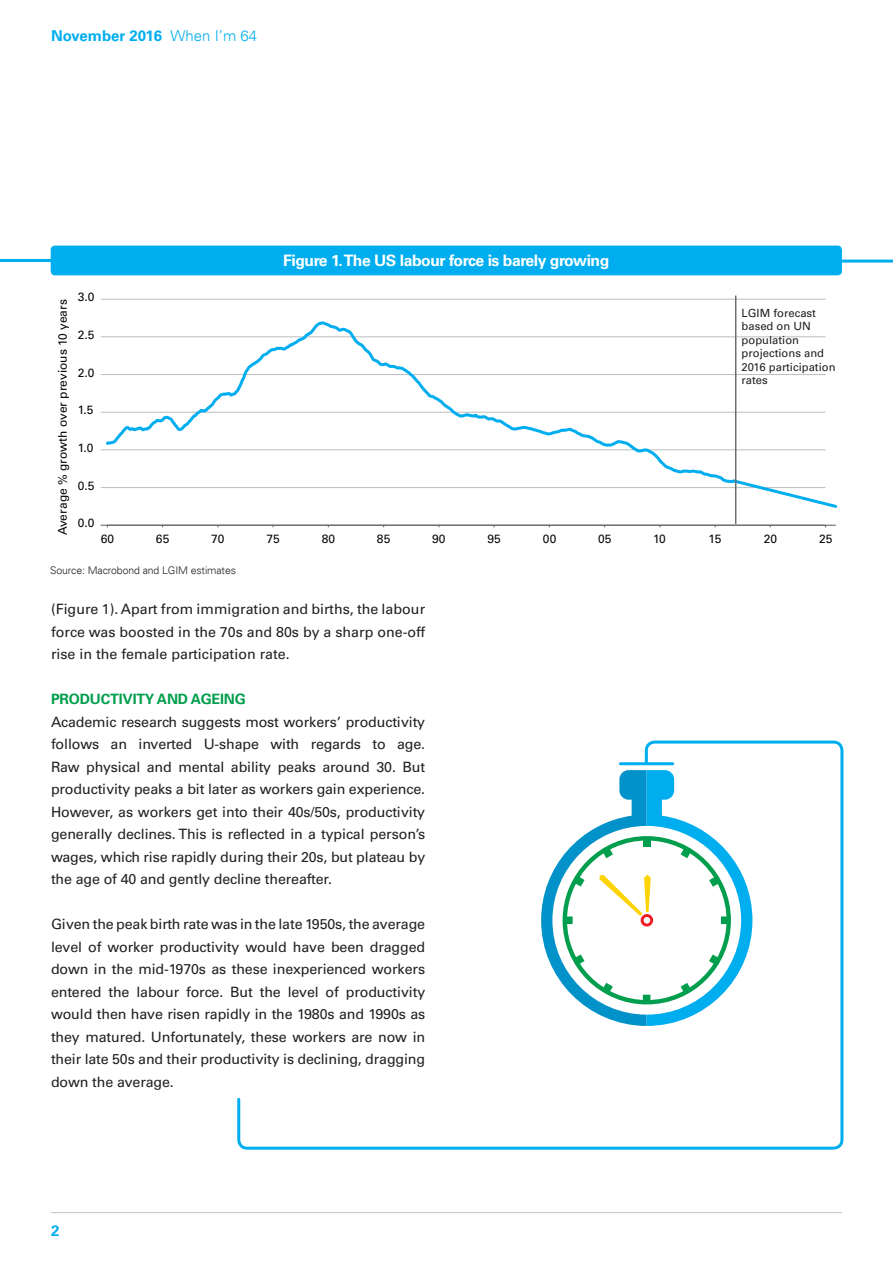
<style>
.page{position:relative;width:893px;height:1263px;background:#fff}
.page>*{position:absolute;margin:0;border:0;box-sizing:border-box;transform-origin:0 0}
.Graph_Title{font:700 15.75px "Univers LT Std";letter-spacing:-.03em;color:#fff}
.t1{font:700 15px "Univers LT Std";color:#00aeef}
.Body_Copy{font:14.25px/22.5px "Univers LT Std";letter-spacing:-.01em;color:#231f20;text-align:justify}
.Body_Copy_Heading_gr{font:700 14.25px "Univers LT Std";letter-spacing:-.01em;color:#009e4d}
.t2{font:12px "Univers LT Std";color:#050504}
.t3{font:11.25px/13.5px "Univers LT Std";color:#231f20}
.Source{font:300 10.5px "Univers LT";letter-spacing:-.01em;color:#231f20}
.s1{font-family:"Univers LT";font-weight:300}
</style>
<div class="page">
<hr style="left:51px;top:1212px;width:791px;height:1px;background:#c7c8ca">
<svg style="left:237px;top:740px;width:607px;height:410px"></svg>
<hr style="left:0;top:259px;width:72px;height:3px;background:#00aeef">
<hr style="left:831px;top:260px;width:62px;height:3px;background:#00aeef">
<hr style="left:101px;top:525px;width:724px;height:1px;background:#6c6d70">
<hr style="left:101px;top:487px;width:724px;height:1px;background:#bcbdc0">
<hr style="left:101px;top:449px;width:724px;height:1px;background:#bcbdc0">
<hr style="left:101px;top:412px;width:724px;height:1px;background:#bcbdc0">
<hr style="left:101px;top:374px;width:724px;height:1px;background:#bcbdc0">
<hr style="left:101px;top:336px;width:724px;height:1px;background:#bcbdc0">
<hr style="left:101px;top:299px;width:724px;height:1px;background:#bcbdc0">
<hr style="left:107px;top:525px;width:729px;height:1px;background:#6c6d70">
<svg style="left:103px;top:319px;width:735px;height:191px"></svg>
<hr style="left:735px;top:295px;width:1px;height:229px;background:#6c6d70">
<div style="left:51px;top:246px;width:791px;height:29px;background:#00aeef;border-radius:4px"></div>
<svg style="left:541px;top:770px;width:211px;height:256px"></svg>
<hr style="left:620px;top:762px;width:53px;height:3px;background:#00aeef">
<p class="t1" style="left:51px;top:27px;width:208px">November 2016 <span class="s1">When I’m 64</span></p>
<p class="Graph_Title" style="left:283px;top:251px;width:328px">Figure 1. The US labour force is barely growing</p>
<p class="t2" style="left:78px;top:290px;width:18px">3.0</p>
<p class="t2" style="left:55px;top:535px;width:238px;rotate:-90deg">Average % growth over previous 10 years</p>
<p class="t3" style="left:742px;top:306px;width:95px">LGIM forecast based on UN population projections and<br>2016 participation rates</p>
<p class="Source" style="left:50px;top:564px;width:187px">Source: Macrobond and LGIM estimates</p>
<p class="t2" style="left:78px;top:328px;width:18px">2.5</p>
<p class="t2" style="left:78px;top:365px;width:18px">2.0</p>
<p class="t2" style="left:78px;top:403px;width:17px">1.5</p>
<p class="t2" style="left:78px;top:441px;width:17px">1.0</p>
<p class="t2" style="left:78px;top:478px;width:18px">0.5</p>
<p class="t2" style="left:78px;top:516px;width:18px">0.0</p>
<p class="t2" style="left:101px;top:532px;width:15px">60</p>
<p class="t2" style="left:156px;top:532px;width:15px">65</p>
<p class="t2" style="left:211px;top:532px;width:15px">70</p>
<p class="t2" style="left:266px;top:532px;width:15px">75</p>
<p class="t2" style="left:322px;top:532px;width:15px">80</p>
<p class="t2" style="left:377px;top:532px;width:15px">85</p>
<p class="t2" style="left:432px;top:532px;width:15px">90</p>
<p class="t2" style="left:487px;top:532px;width:15px">95</p>
<p class="t2" style="left:543px;top:532px;width:15px">00</p>
<p class="t2" style="left:598px;top:532px;width:15px">05</p>
<p class="t2" style="left:653px;top:532px;width:14px">10</p>
<p class="t2" style="left:708px;top:532px;width:15px">15</p>
<p class="t2" style="left:764px;top:532px;width:15px">20</p>
<p class="t2" style="left:819px;top:532px;width:15px">25</p>
<p class="Body_Copy" style="left:51px;top:598px;width:376px">(Figure 1). Apart from immigration and births, the labour force was boosted in the 70s and 80s by a sharp one-off rise in the female participation rate.</p>
<p class="Body_Copy_Heading_gr" style="left:51px;top:691px;width:196px">PRODUCTIVITY AND AGEING</p>
<p class="Body_Copy" style="left:51px;top:710px;width:376px">Academic research suggests most workers’ productivity follows an inverted U-shape with regards to age.<br>Raw physical and mental ability peaks around 30. But productivity peaks a bit later as workers gain experience.<br>However, as workers get into their 40s/50s, productivity generally declines. This is reflected in a typical person’s wages, which rise rapidly during their 20s, but plateau by the age of 40 and gently decline thereafter.</p>
<p class="Body_Copy" style="left:51px;top:913px;width:376px">Given the peak birth rate was in the late 1950s, the average level of worker productivity would have been dragged down in the mid-1970s as these inexperienced workers entered the labour force. But the level of productivity would then have risen rapidly in the 1980s and 1990s as they matured. Unfortunately, these workers are now in their late 50s and their productivity is declining, dragging down the average.</p>
<p class="t1" style="left:51px;top:1221px;width:10px">2</p>
</div>
